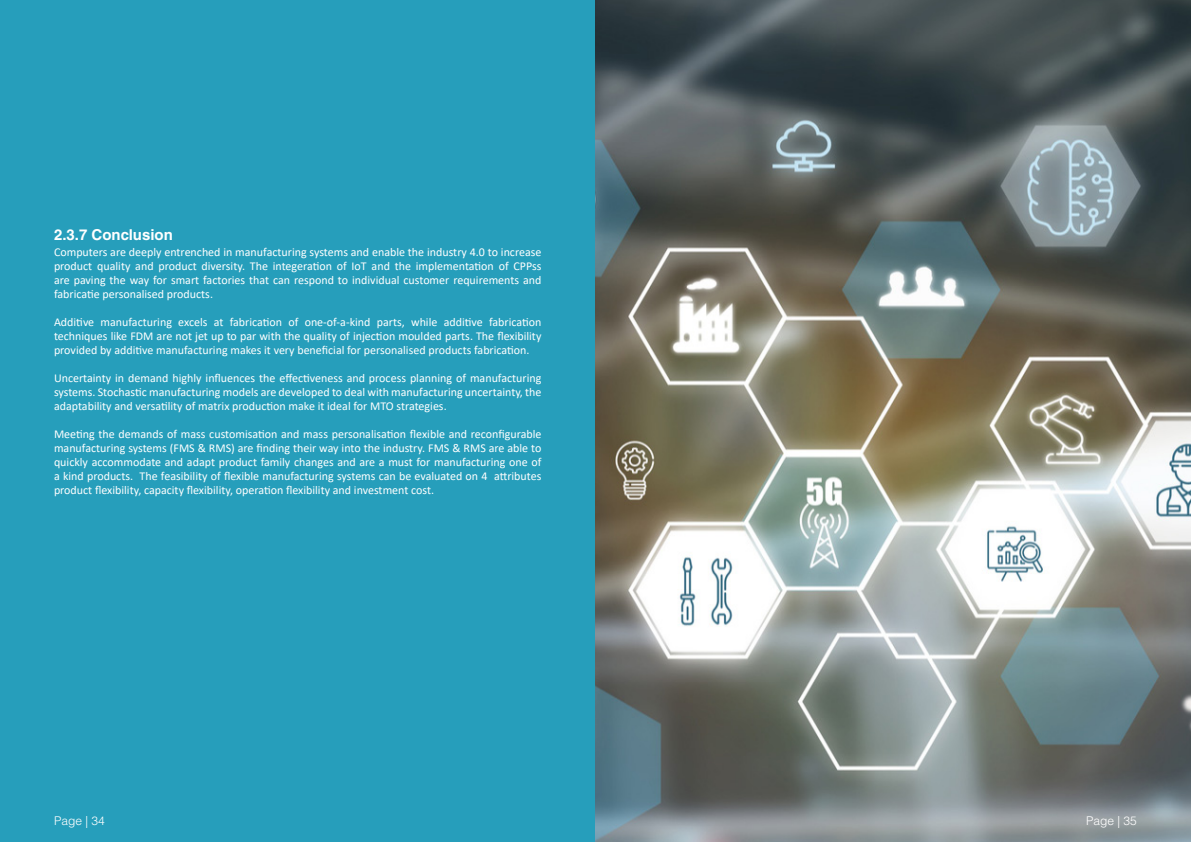
<style>
.page{position:relative;width:1191px;height:842px;background:#fff}
.page>*{position:absolute;margin:0;border:0;box-sizing:border-box;transform-origin:0 0}
.t1{font:700 15px "Helvetica LT Std";color:#fff}
.t2{font:12px/14px "Calibri";color:#fff;text-align:justify}
.t3{font:300 12px "Helvetica LT Std";color:#fff}
</style>
<div class="page">
<div style="left:1px;top:0;width:607px;height:842px;background:#269ebb"></div>
<img style="left:595px;top:0;width:596px;height:842px">
<p class="t1" style="left:54px;top:226px;width:120px">2.3.7 Conclusion</p>
<p class="t2" style="left:54px;top:244px;width:489px">Computers are deeply entrenched in manufacturing systems and enable the industry 4.0 to increase product quality and product diversity. The integeration of IoT and the implementation of CPPss are paving the way for smart factories that can respond to individual customer requirements and fabricatie personalised products.</p>
<p class="t2" style="left:54px;top:314px;width:489px">Additive manufacturing excels at fabrication of one-of-a-kind parts, while additive fabrication techniques like FDM are not jet up to par with the quality of injection moulded parts. The flexibility provided by additive manufacturing makes it very beneficial for personalised products fabrication.</p>
<p class="t2" style="left:54px;top:370px;width:489px">Uncertainty in demand highly influences the effectiveness and process planning of manufacturing systems. Stochastic manufacturing models are developed to deal with manufacturing uncertainty, the adaptability and versatility of matrix production make it ideal for MTO strategies.</p>
<p class="t2" style="left:54px;top:426px;width:489px">Meeting the demands of mass customisation and mass personalisation flexible and reconfigurable manufacturing systems (FMS &amp; RMS) are finding their way into the industry. FMS &amp; RMS are able to quickly accommodate and adapt product family changes and are a must for manufacturing one of a kind products. The feasibility of flexible manufacturing systems can be evaluated on 4 attributes product flexibility, capacity flexibility, operation flexibility and investment cost.</p>
<p class="t3" style="left:54px;top:813px;width:52px">Page | 34</p>
<p class="t3" style="left:1086px;top:813px;width:52px">Page | 35</p>
</div>
